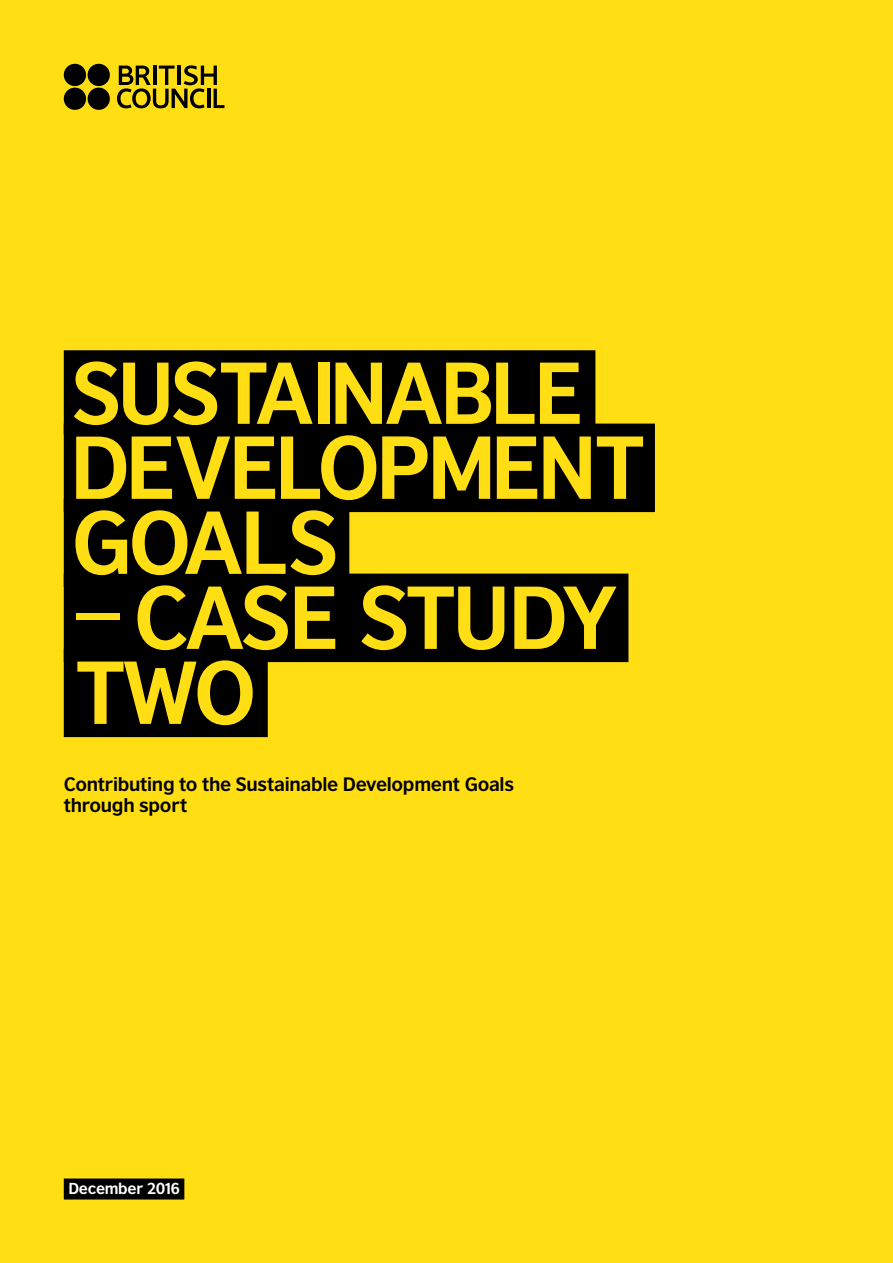
<style>
.page{position:relative;width:893px;height:1263px;background:#ffde14}
.page>*{position:absolute;margin:0;border:0;box-sizing:border-box;transform-origin:0 0}
.t1{font:700 84px/75px "British Council Sans";letter-spacing:-.055em;color:#ffde14}
.t2{font:700 84px/75px "British Council Sans";letter-spacing:-.035em;color:#ffde14}
.t3{font:700 82.5px "British Council Sans";letter-spacing:-.035em;color:#ffde14}
.t4{font:700 18.3px/20.5px "British Council Sans";letter-spacing:-.015em;color:#000}
.t5{font:700 15px "British Council Sans";letter-spacing:-.02em;color:#fff}
</style>
<div class="page">
<svg style="left:117px;top:65px;width:108px;height:43px"></svg>
<div style="left:64px;top:88px;width:22px;height:22px;background:#000;border-radius:50%"></div>
<div style="left:88px;top:88px;width:22px;height:22px;background:#000;border-radius:50%"></div>
<div style="left:64px;top:64px;width:22px;height:22px;background:#000;border-radius:50%"></div>
<div style="left:88px;top:64px;width:22px;height:22px;background:#000;border-radius:50%"></div>
<div style="left:64px;top:1178px;width:120px;height:21px;background:#000"></div>
<div style="left:64px;top:350px;width:531px;height:85px;background:#000"></div>
<div style="left:64px;top:424px;width:591px;height:88px;background:#000"></div>
<div style="left:64px;top:499px;width:285px;height:88px;background:#000"></div>
<div style="left:64px;top:574px;width:564px;height:88px;background:#000"></div>
<div style="left:64px;top:649px;width:204px;height:88px;background:#000"></div>
<h2 class="t3" style="left:72px;top:340px;width:514px">SUSTAINABLE</h2>
<h1 class="t1" style="left:70px;top:428px;width:576px">DEVELOPMENT<br>GOALS</h1>
<h1 class="t2" style="left:77px;top:578px;width:542px">– CASE STUDY<br>TWO</h1>
<p class="t4" style="left:64px;top:774px;width:452px">Contributing to the Sustainable Development Goals through sport</p>
<p class="t5" style="left:68px;top:1179px;width:113px">December 2016</p>
</div>
